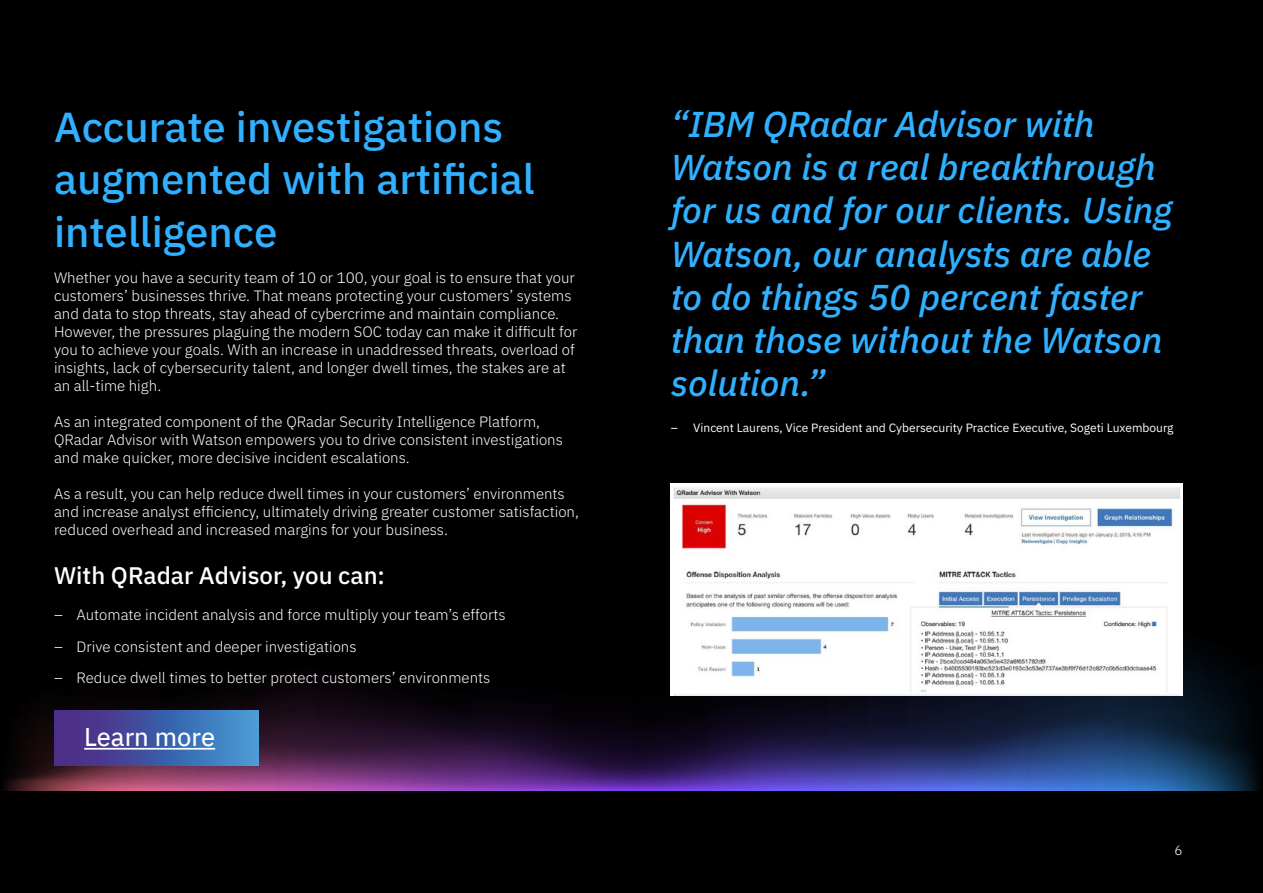
<style>
.page{position:relative;width:1263px;height:893px;background:#000}
.page>*{position:absolute;margin:0;border:0;box-sizing:border-box;transform-origin:0 0}
.t1{font:500 42px/52.5px "IBM Plex Sans";color:#30b0ff}
.t2{font:italic 500 36px/43.2px "IBM Plex Sans";color:#30b0ff}
.t3{font:25.5px "IBM Plex Sans Text";color:#fff}
.t4{font:500 24px "IBM Plex Sans";color:#fff}
.t5{font:300 15px/18px "IBM Plex Sans";color:#fff}
.t6{font:300 13.5px "IBM Plex Sans";color:#fff}
.t7{font:12px "IBM Plex Sans";color:#fff}
</style>
<div class="page">
<img style="left:3px;top:605px;width:1256px;height:186px">
<img style="left:671px;top:483px;width:511px;height:212px">
<div style="left:54px;top:710px;width:204px;height:55px;background:linear-gradient(to right,#48207c,#3e99d3)"></div>
<hr style="left:84px;top:748px;width:131px;height:2px;background:#fff">
<h1 class="t1" style="left:54px;top:97px;width:482px">Accurate investigations augmented with artificial intelligence</h1>
<p class="t5" style="left:54px;top:267px;width:525px">Whether you have a security team of 10 or 100, your goal is to ensure that your customers’ businesses thrive. That means protecting your customers’ systems and data to stop threats, stay ahead of cybercrime and maintain compliance.<br>However, the pressures plaguing the modern SOC today can make it difficult for you to achieve your goals. With an increase in unaddressed threats, overload of insights, lack of cybersecurity talent, and longer dwell times, the stakes are at an all-time high.</p>
<p class="t5" style="left:54px;top:411px;width:510px">As an integrated component of the QRadar Security Intelligence Platform,<br>QRadar Advisor with Watson empowers you to drive consistent investigations and make quicker, more decisive incident escalations.</p>
<p class="t5" style="left:54px;top:483px;width:526px">As a result, you can help reduce dwell times in your customers’ environments and increase analyst efficiency, ultimately driving greater customer satisfaction, reduced overhead and increased margins for your business.</p>
<h3 class="t4" style="left:54px;top:557px;width:333px">With QRadar Advisor, you can:</h3>
<p class="t5" style="left:54px;top:604px;width:453px">– Automate incident analysis and force multiply your team’s efforts</p>
<p class="t5" style="left:54px;top:636px;width:304px">– Drive consistent and deeper investigations</p>
<p class="t5" style="left:54px;top:667px;width:438px">– Reduce dwell times to better protect customers’ environments</p>
<h3 class="t3" style="left:84px;top:718px;width:132px">Learn more</h3>
<h2 class="t2" style="left:671px;top:99px;width:503px">“IBM QRadar Advisor with<br>Watson is a real breakthrough for us and for our clients. Using<br>Watson, our analysts are able to do things 50 percent faster than those without the Watson solution.”</h2>
<p class="t7" style="left:671px;top:418px;width:504px">– Vincent Laurens, Vice President and Cybersecurity Practice Executive, Sogeti Luxembourg</p>
<p class="t6" style="left:1175px;top:840px;width:10px">6</p>
</div>
